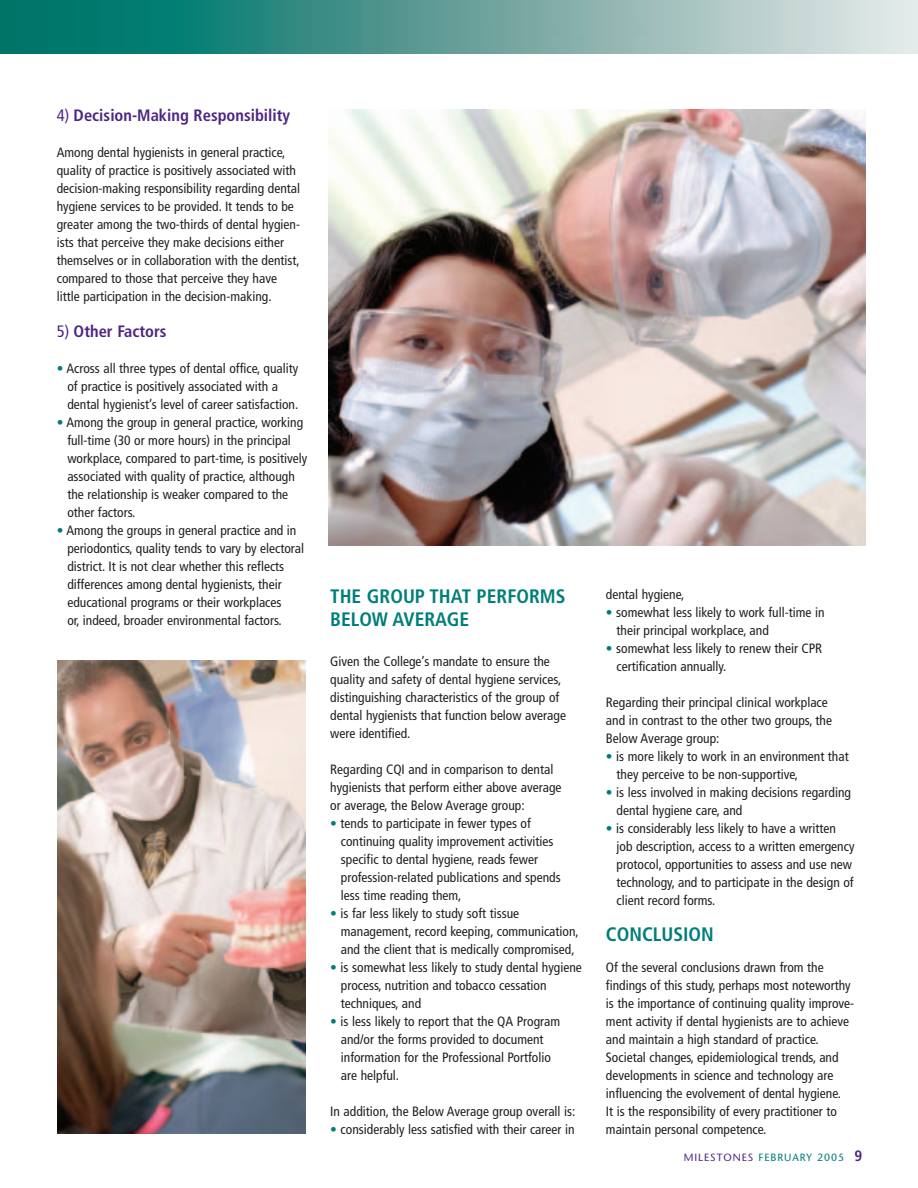
<style>
.page{position:relative;width:918px;height:1188px;background:#fff}
.page>*{position:absolute;margin:0;border:0;box-sizing:border-box;transform-origin:0 0}
.t1{font:700 condensed 19.5px/22.5px "Frutiger";color:#007e7a}
.t2{font:700 condensed 16.5px "Frutiger";color:#4e2582}
.t3{font:condensed 13.5px/18px "Frutiger";color:#231f20}
.t4{font:500 10.5px "Stone Sans Std";letter-spacing:.085em;color:#007e7a}
.s1{font-weight:400}
.s2{color:#007e7a}
.s3{color:#4e2582}
.s4{font-family:"Frutiger";font-weight:700;font-stretch:condensed;font-size:15px;color:#4e2582}
</style>
<div class="page">
<img style="left:329px;top:110px;width:537px;height:435px">
<img style="left:0;top:0;width:918px;height:54px">
<img style="left:57px;top:660px;width:248px;height:474px">
<p class="t2" style="left:57px;top:109px;width:235px"><span class="s1">4)</span> Decision-Making Responsibility</p>
<p class="t3" style="left:57px;top:145px;width:245px">Among dental hygienists in general practice, quality of practice is positively associated with decision-making responsibility regarding dental hygiene services to be provided. It tends to be greater among the two-thirds of dental hygien&shy;ists that perceive they make decisions either themselves or in collaboration with the dentist, compared to those that perceive they have little participation in the decision-making.</p>
<p class="t2" style="left:57px;top:325px;width:111px"><span class="s1">5)</span> Other Factors</p>
<p class="t3" style="left:67px;top:361px;width:232px;text-indent:-11px"><span class="s2">•</span> Across all three types of dental office, quality of practice is positively associated with a dental hygienist’s level of career satisfaction.</p>
<p class="t3" style="left:67px;top:415px;width:241px;text-indent:-11px"><span class="s2">•</span> Among the group in general practice, working full-time (30 or more hours) in the principal workplace, compared to part-time, is positively associated with quality of practice, although the relationship is weaker compared to the other factors.</p>
<p class="t3" style="left:67px;top:523px;width:238px;text-indent:-11px"><span class="s2">•</span> Among the groups in general practice and in periodontics, quality tends to vary by electoral district. It is not clear whether this reflects differences among dental hygienists, their educational programs or their workplaces<br>or, indeed, broader environmental factors.</p>
<h1 class="t1" style="left:330px;top:587px;width:237px">THE GROUP THAT PERFORMS<br>BELOW AVERAGE</h1>
<p class="t3" style="left:330px;top:654px;width:237px">Given the College’s mandate to ensure the quality and safety of dental hygiene services, distinguishing characteristics of the group of dental hygienists that function below average were identified.</p>
<p class="t3" style="left:330px;top:762px;width:233px">Regarding CQI and in comparison to dental hygienists that perform either above average or average, the Below Average group:</p>
<p class="t3" style="left:341px;top:816px;width:221px;text-indent:-11px"><span class="s2">•</span> tends to participate in fewer types of continuing quality improvement activities specific to dental hygiene, reads fewer profession-related publications and spends less time reading them,</p>
<p class="t3" style="left:341px;top:906px;width:239px;text-indent:-11px"><span class="s2">•</span> is far less likely to study soft tissue management, record keeping, communication, and the client that is medically compromised,</p>
<p class="t3" style="left:341px;top:960px;width:243px;text-indent:-11px"><span class="s2">•</span> is somewhat less likely to study dental hygiene process, nutrition and tobacco cessation techniques, and</p>
<p class="t3" style="left:341px;top:1014px;width:221px;text-indent:-11px"><span class="s2">•</span> is less likely to report that the QA Program and/or the forms provided to document information for the Professional Portfolio are helpful.</p>
<p class="t3" style="left:330px;top:1104px;width:247px">In addition, the Below Average group overall is:</p>
<p class="t3" style="left:330px;top:1122px;width:246px"><span class="s2">•</span> considerably less satisfied with their career in</p>
<p class="t3" style="left:606px;top:586px;width:80px">dental hygiene,</p>
<p class="t3" style="left:617px;top:604px;width:209px;text-indent:-11px"><span class="s2">•</span> somewhat less likely to work full-time in their principal workplace, and</p>
<p class="t3" style="left:617px;top:640px;width:207px;text-indent:-11px"><span class="s2">•</span> somewhat less likely to renew their CPR certification annually.</p>
<p class="t3" style="left:606px;top:694px;width:228px">Regarding their principal clinical workplace and in contrast to the other two groups, the<br>Below Average group:</p>
<p class="t3" style="left:617px;top:748px;width:234px;text-indent:-11px"><span class="s2">•</span> is more likely to work in an environment that they perceive to be non-supportive,</p>
<p class="t3" style="left:617px;top:784px;width:236px;text-indent:-11px"><span class="s2">•</span> is less involved in making decisions regarding dental hygiene care, and</p>
<p class="t3" style="left:617px;top:820px;width:240px;text-indent:-11px"><span class="s2">•</span> is considerably less likely to have a written job description, access to a written emergency protocol, opportunities to assess and use new technology, and to participate in the design of client record forms.</p>
<h1 class="t1" style="left:606px;top:924px;width:109px">CONCLUSION</h1>
<p class="t3" style="left:606px;top:960px;width:250px">Of the several conclusions drawn from the findings of this study, perhaps most noteworthy is the importance of continuing quality improve&shy;ment activity if dental hygienists are to achieve and maintain a high standard of practice.<br>Societal changes, epidemiological trends, and developments in science and technology are influencing the evolvement of dental hygiene.<br>It is the responsibility of every practitioner to maintain personal competence.</p>
<p class="t4" style="left:684px;top:1153px;width:180px"><span class="s3">MILESTONES</span> FEBRUARY 2005 <span class="s4">9</span></p>
</div>
